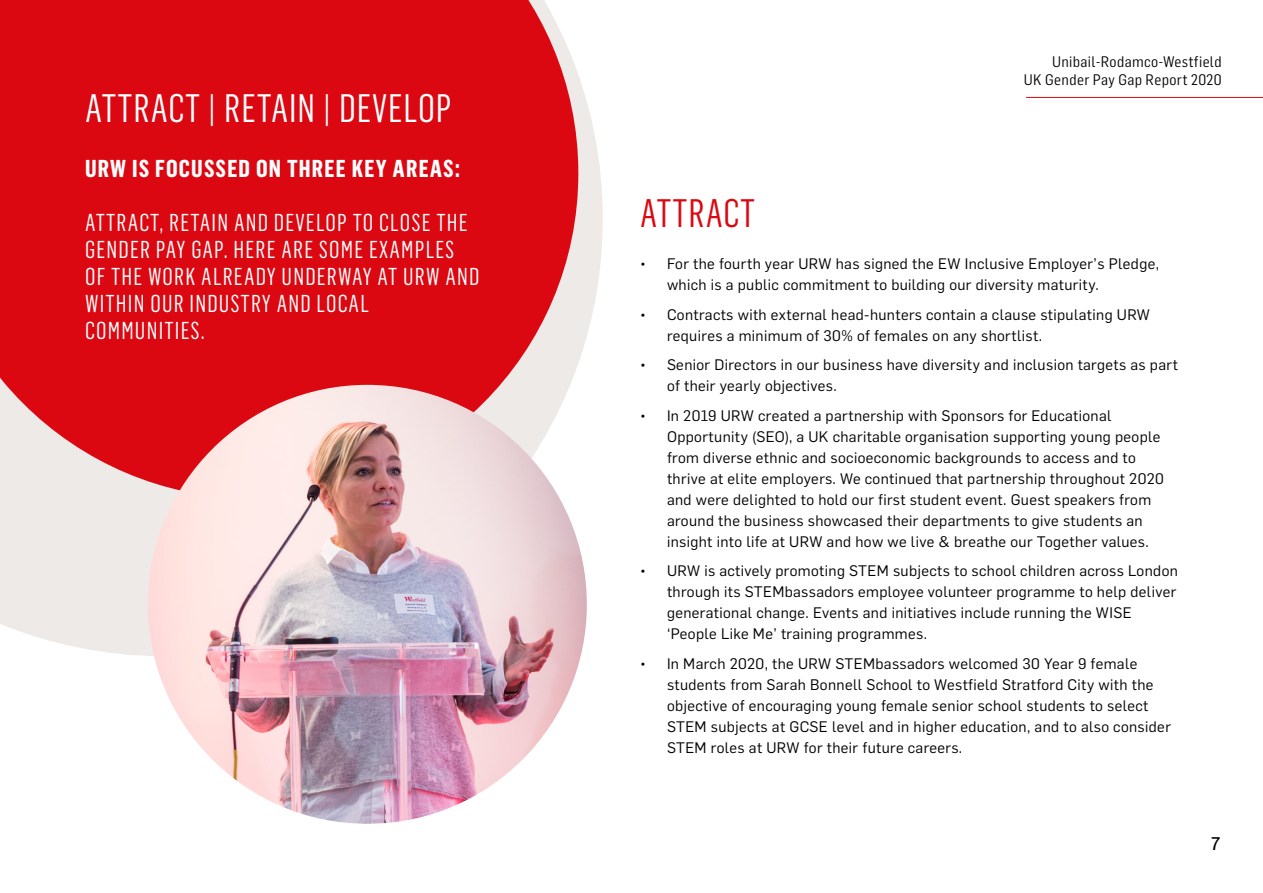
<style>
.page{position:relative;width:1263px;height:893px;background:#fff}
.page>*{position:absolute;margin:0;border:0;box-sizing:border-box;transform-origin:0 0}
.yellow_heading{font:39px "Flama Condensed";letter-spacing:.025em;color:#fff}
.yellow_heading-2{font:39px "Flama Condensed";letter-spacing:.02em;color:#db0812}
.intro_text{font:24px/27px "Flama Condensed";letter-spacing:.05em;color:#fff}
.intro_text-2{font:700 24px "Flama Condensed";letter-spacing:.05em;color:#fff}
.body_white{font:18px "Flama Basic";color:#000}
.t1{font:15px/21px "Flama";letter-spacing:.025em;color:#000}
.t2{font:15px/18px "Flama Semicondensed";letter-spacing:.025em;color:#000;text-align:right}
</style>
<div class="page">
<svg style="left:0;top:75px;width:603px;height:581px;fill:#eeeae8"></svg>
<svg style="left:0;top:0;width:578px;height:499px;background:#dd1d26"></svg>
<img style="left:148px;top:385px;width:439px;height:439px;border-radius:219px">
<hr style="left:1026px;top:97px;width:237px;height:1px;background:#db0812">
<p class="yellow_heading" style="left:85px;top:84px;width:368px">ATTRACT | RETAIN | DEVELOP</p>
<p class="intro_text-2" style="left:85px;top:153px;width:376px">URW IS FOCUSSED ON THREE KEY AREAS:</p>
<p class="intro_text" style="left:85px;top:208px;width:384px">ATTRACT, RETAIN AND DEVELOP TO CLOSE THE<br>GENDER PAY GAP. HERE ARE SOME EXAMPLES</p>
<p class="intro_text" style="left:85px;top:262px;width:396px">OF THE WORK ALREADY UNDERWAY AT URW AND<br>WITHIN OUR INDUSTRY AND LOCAL</p>
<p class="intro_text" style="left:85px;top:316px;width:121px">COMMUNITIES.</p>
<p class="t2" style="left:1024px;top:52px;width:199px">Unibail-Rodamco-Westfield<br>UK Gender Pay Gap Report 2020</p>
<p class="yellow_heading-2" style="left:640px;top:189px;width:117px">ATTRACT</p>
<p class="t1" style="left:667px;top:252px;width:494px;text-indent:-27px">• For the fourth year URW has signed the EW Inclusive Employer’s Pledge, which is a public commitment to building our diversity maturity.</p>
<p class="t1" style="left:667px;top:303px;width:484px;text-indent:-27px">• Contracts with external head-hunters contain a clause stipulating URW requires a minimum of 30% of females on any shortlist.</p>
<p class="t1" style="left:667px;top:354px;width:512px;text-indent:-27px">• Senior Directors in our business have diversity and inclusion targets as part of their yearly objectives.</p>
<p class="t1" style="left:667px;top:404px;width:498px;text-indent:-27px">• In 2019 URW created a partnership with Sponsors for Educational Opportunity (SEO), a UK charitable organisation supporting young people from diverse ethnic and socioeconomic backgrounds to access and to thrive at elite employers. We continued that partnership throughout 2020 and were delighted to hold our first student event. Guest speakers from around the business showcased their departments to give students an insight into life at URW and how we live &amp; breathe our Together values.</p>
<p class="t1" style="left:667px;top:560px;width:512px;text-indent:-27px">• URW is actively promoting STEM subjects to school children across London through its STEMbassadors employee volunteer programme to help deliver generational change. Events and initiatives include running the WISE ‘People Like Me’ training programmes.</p>
<p class="t1" style="left:667px;top:652px;width:505px;text-indent:-27px">• In March 2020, the URW STEMbassadors welcomed 30 Year 9 female students from Sarah Bonnell School to Westfield Stratford City with the objective of encouraging young female senior school students to select STEM subjects at GCSE level and in higher education, and to also consider STEM roles at URW for their future careers.</p>
<p class="body_white" style="left:1211px;top:830px;width:11px">7</p>
</div>
